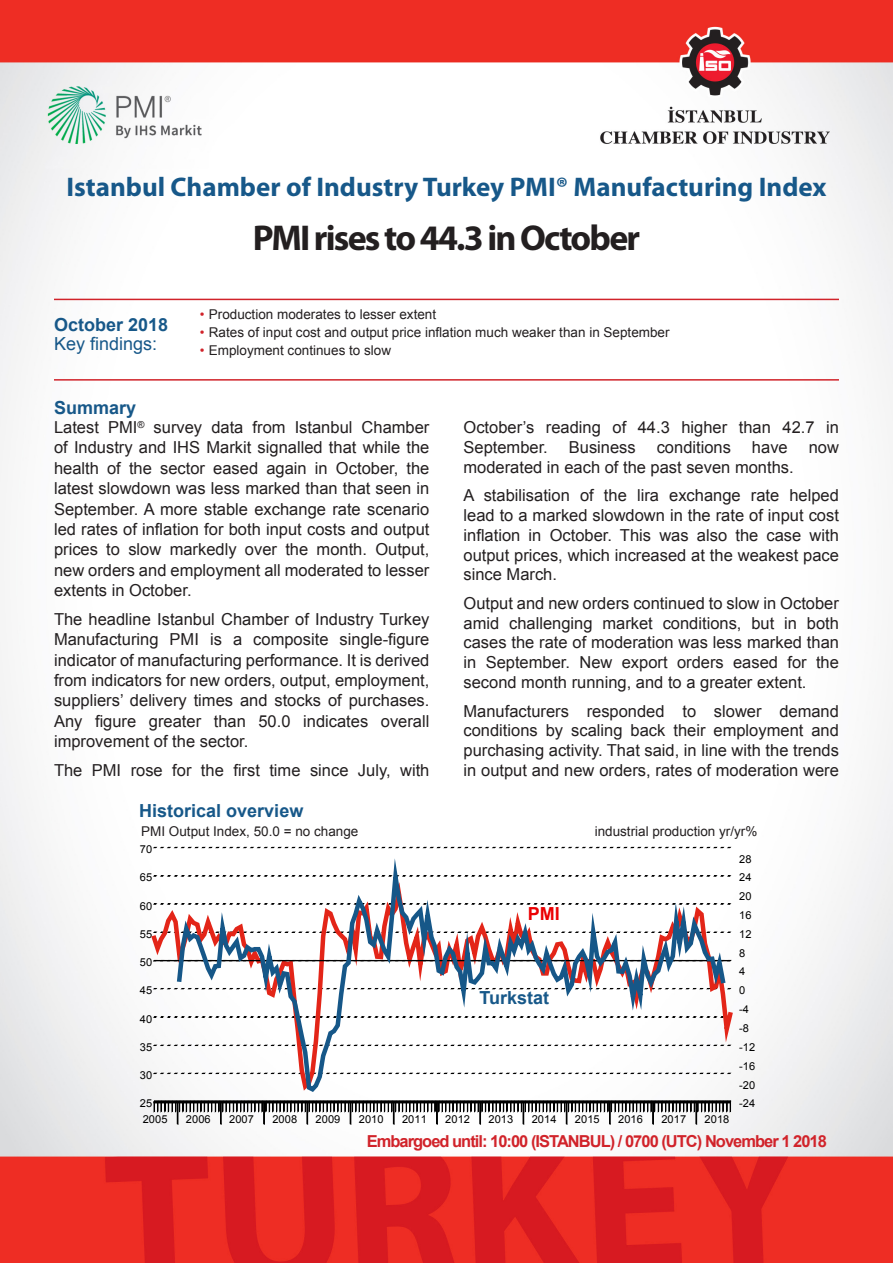
<style>
.page{position:relative;width:893px;height:1263px;background:#fff}
.page>*{position:absolute;margin:0;border:0;box-sizing:border-box;transform-origin:0 0}
.P1_Headline{font:700 36px "Myriad Pro";letter-spacing:-.05em;color:#231f20}
.t1{font:700 27px "Myriad Pro";color:#175889}
.P1_Subheader{font:700 18px "Arial";color:#175889}
.P1_Subheader-2{font:18px/19.5px "Arial";color:#175889}
.P1_Subheader-3{font:700 18px "Arial";color:#eb0003}
.P1_Body_text{font:16.5px/20.4px "Arial";color:#231f20;text-align:justify}
.P1Embargo{font:700 16.5px "Arial";letter-spacing:-.06em;color:#d1232a}
.graph_label{font:13.5px "Arial";color:#231f20}
.t2{font:10.95px "Arial";letter-spacing:.005em;color:#000}
.s1{font-weight:700}
.s2{color:#d1232a}
</style>
<div class="page">
<img style="left:0;top:0;width:893px;height:1263px">
<hr style="left:54px;top:299px;width:785px;height:1px;background:#d1232a">
<hr style="left:54px;top:379px;width:785px;height:2px;background:#d1232a">
<svg style="left:154px;top:1101px;width:577px;height:23px"></svg>
<svg style="left:154px;top:847px;width:576px;height:1px"></svg>
<svg style="left:148px;top:870px;width:588px;height:225px"></svg>
<div style="left:154px;top:960px;width:576px;height:1px;border:1px solid #000"></div>
<svg style="left:174px;top:840px;width:554px;height:255px"></svg>
<h2 class="t1" style="left:67px;top:169px;width:761px">Istanbul Chamber of Industry Turkey PMI® Manufacturing Index</h2>
<p class="P1_Subheader-2" style="left:54px;top:315px;width:116px"><span class="s1">October 2018<br></span>Key findings:</p>
<p class="P1_Subheader" style="left:54px;top:396px;width:84px">Summary</p>
<p class="P1_Headline" style="left:253px;top:215px;width:389px">PMI rises to 44.3 in October</p>
<p class="graph_label" style="left:200px;top:305px;width:238px"><span class="s2">•</span> Production moderates to lesser extent</p>
<p class="graph_label" style="left:200px;top:323px;width:471px"><span class="s2">•</span> Rates of input cost and output price inflation much weaker than in September</p>
<p class="graph_label" style="left:200px;top:342px;width:193px"><span class="s2">•</span> Employment continues to slow</p>
<p class="P1_Body_text" style="left:54px;top:417px;width:377px">Latest PMI<sup>®</sup> survey data from Istanbul Chamber of Industry and IHS Markit signalled that while the health of the sector eased again in October, the latest slowdown was less marked than that seen in September. A more stable exchange rate scenario led rates of inflation for both input costs and output prices to slow markedly over the month. Output, new orders and employment all moderated to lesser extents in October.</p>
<p class="P1_Body_text" style="left:54px;top:609px;width:377px">The headline Istanbul Chamber of Industry Turkey Manufacturing PMI is a composite single-figure indicator of manufacturing performance. It is derived from indicators for new orders, output, employment, suppliers’ delivery times and stocks of purchases.<br>Any figure greater than 50.0 indicates overall improvement of the sector.</p>
<p class="P1_Body_text" style="left:54px;top:760px;width:377px">The PMI rose for the first time since July, with</p>
<p class="P1_Subheader" style="left:139px;top:799px;width:166px">Historical overview</p>
<p class="P1_Body_text" style="left:463px;top:417px;width:377px;line-height:19.8px">October’s reading of 44.3 higher than 42.7 in<br>September.</p>
<p class="P1_Body_text" style="left:569px;top:437px;width:68px">Business</p>
<p class="P1_Body_text" style="left:657px;top:437px;width:76px">conditions</p>
<p class="P1_Body_text" style="left:752px;top:437px;width:37px">have</p>
<p class="P1_Body_text" style="left:809px;top:437px;width:32px">now</p>
<p class="P1_Body_text" style="left:463px;top:457px;width:332px">moderated in each of the past seven months.</p>
<p class="P1_Body_text" style="left:463px;top:485px;width:377px;line-height:19.8px">A stabilisation of the lira exchange rate helped lead to a marked slowdown in the rate of input cost inflation in October. This was also the case with output prices, which increased at the weakest pace since March.</p>
<p class="P1_Body_text" style="left:463px;top:593px;width:377px;line-height:19.8px">Output and new orders continued to slow in October amid challenging market conditions, but in both cases the rate of moderation was less marked than in September. New export orders eased for the second month running, and to a greater extent.</p>
<p class="P1_Body_text" style="left:463px;top:701px;width:377px;line-height:19.8px">Manufacturers responded to slower demand conditions by scaling back their employment and purchasing activity. That said, in line with the trends in output and new orders, rates of moderation were</p>
<p class="graph_label" style="left:141px;top:822px;width:219px">PMI Output Index, 50.0 = no change</p>
<p class="graph_label" style="left:595px;top:822px;width:164px">industrial production yr/yr%</p>
<p class="t2" style="left:140px;top:842px;width:14px">70</p>
<p class="t2" style="left:140px;top:870px;width:14px">65</p>
<p class="t2" style="left:140px;top:898px;width:14px">60</p>
<p class="t2" style="left:140px;top:927px;width:14px">55</p>
<p class="t2" style="left:140px;top:955px;width:14px">50</p>
<p class="t2" style="left:140px;top:983px;width:14px">45</p>
<p class="t2" style="left:140px;top:1011px;width:14px">40</p>
<p class="t2" style="left:140px;top:1040px;width:14px">35</p>
<p class="t2" style="left:140px;top:1068px;width:14px">30</p>
<p class="t2" style="left:140px;top:1096px;width:14px">25</p>
<p class="P1_Subheader-3" style="left:528px;top:901px;width:34px">PMI</p>
<p class="P1_Subheader" style="left:479px;top:986px;width:71px">Turkstat</p>
<p class="t2" style="left:143px;top:1112px;width:26px">2005</p>
<p class="t2" style="left:186px;top:1112px;width:26px">2006</p>
<p class="t2" style="left:229px;top:1112px;width:26px">2007</p>
<p class="t2" style="left:272px;top:1112px;width:26px">2008</p>
<p class="t2" style="left:316px;top:1112px;width:26px">2009</p>
<p class="t2" style="left:359px;top:1112px;width:26px">2010</p>
<p class="t2" style="left:402px;top:1112px;width:26px">2011</p>
<p class="t2" style="left:445px;top:1112px;width:26px">2012</p>
<p class="t2" style="left:488px;top:1112px;width:26px">2013</p>
<p class="t2" style="left:532px;top:1112px;width:26px">2014</p>
<p class="t2" style="left:575px;top:1112px;width:26px">2015</p>
<p class="t2" style="left:618px;top:1112px;width:26px">2016</p>
<p class="t2" style="left:661px;top:1112px;width:26px">2017</p>
<p class="t2" style="left:705px;top:1112px;width:26px">2018</p>
<p class="t2" style="left:739px;top:852px;width:14px">28</p>
<p class="t2" style="left:739px;top:870px;width:14px">24</p>
<p class="t2" style="left:739px;top:889px;width:14px">20</p>
<p class="t2" style="left:739px;top:908px;width:14px">16</p>
<p class="t2" style="left:739px;top:927px;width:14px">12</p>
<p class="t2" style="left:739px;top:946px;width:8px">8</p>
<p class="t2" style="left:739px;top:964px;width:8px">4</p>
<p class="t2" style="left:739px;top:983px;width:8px">0</p>
<p class="t2" style="left:739px;top:1002px;width:11px">-4</p>
<p class="t2" style="left:739px;top:1021px;width:11px">-8</p>
<p class="t2" style="left:739px;top:1040px;width:18px">-12</p>
<p class="t2" style="left:739px;top:1059px;width:18px">-16</p>
<p class="t2" style="left:739px;top:1077px;width:18px">-20</p>
<p class="t2" style="left:739px;top:1096px;width:18px">-24</p>
<p class="P1Embargo" style="left:367px;top:1131px;width:462px">Embargoed until: 10:00 (ISTANBUL) / 0700 (UTC) November 1 2018</p>
</div>
